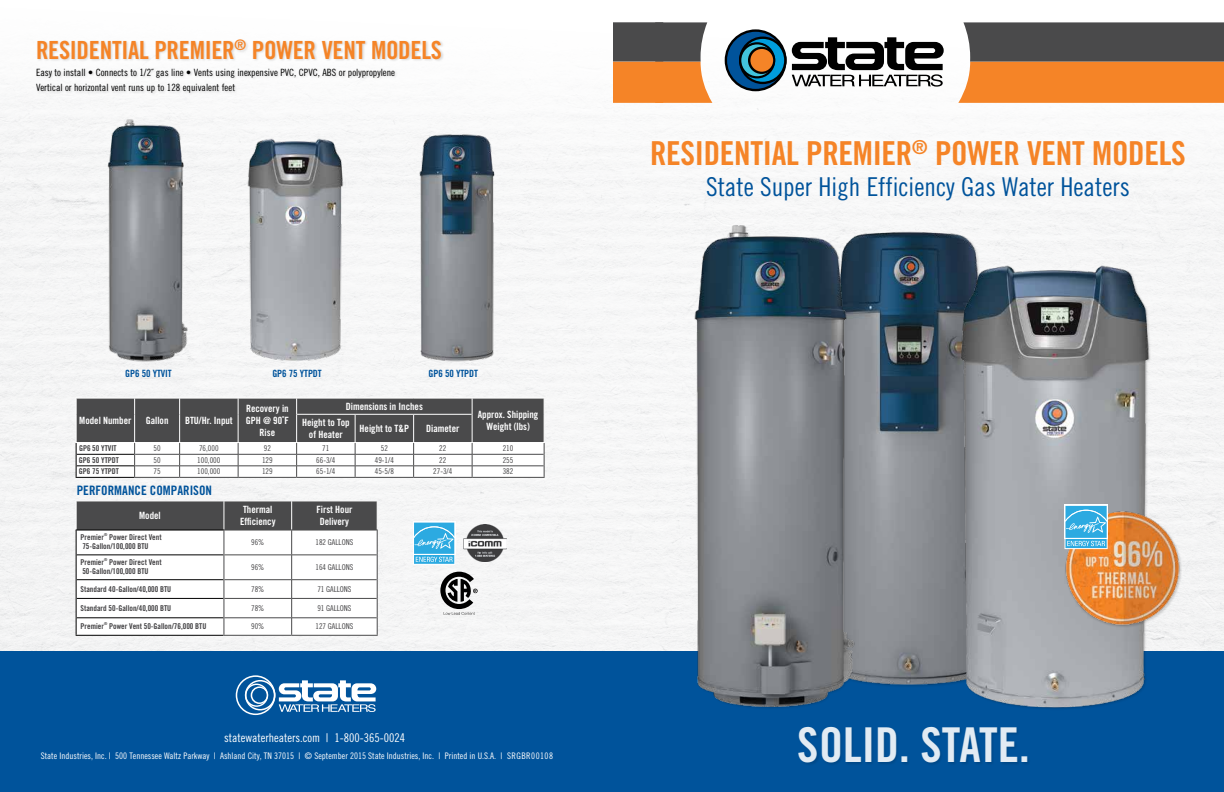
<style>
.page{position:relative;width:1224px;height:792px;background:#fff}
.page>*{position:absolute;margin:0;border:0;box-sizing:border-box;transform-origin:0 0}
.t1{font:48px "Trade Gothic LT Std Bd Cn 20";color:#fff}
.t2{font:33px "Trade Gothic LT Std Bd Cn 20";letter-spacing:-.01em;color:#f58427}
.t3{font:26px "Trade Gothic LT Std Cn 18";color:#00539b}
.t4{font:25px "Trade Gothic LT Std Bd Cn 20";letter-spacing:-.01em;color:#f58427}
.t5{font:13px "Trade Gothic LT Std Bd Cn 20";color:#00539b}
.t6{font:12px "Trade Gothic LT Std Cn 18";color:#fff}
.t7{font:10px/12px "Trade Gothic LT Std Bd Cn 20";color:#fff;text-align:center}
.t8{font:10px/15.5px "Trade Gothic LT Std Cn 18";color:#000}
.t9{font:10px "Trade Gothic LT Std Bd Cn 20";letter-spacing:-.01em;color:#00539b}
.t10{font:9px "Trade Gothic LT Std Cn 18";color:#fff}
.t11{font:8px/9.5px "Trade Gothic LT Std Bd Cn 20";color:#414042}
.t12{font:8px "Trade Gothic LT Std Cn 18";color:#414042}
.t13{font:4px "Trade Gothic LT Std Bd Cn 20";color:#414042}
</style>
<div class="page">
<img style="left:0;top:31px;width:1224px;height:621px">
<div style="left:36px;top:39px;width:409px;height:58px;background:#000;opacity:.15"></div>
<svg style="left:613px;top:22px;width:99px;height:81px;background:#aa754a"></svg>
<svg style="left:958px;top:22px;width:266px;height:81px;background:#a56e41"></svg>
<svg style="left:792px;top:37px;width:152px;height:50px"></svg>
<svg style="left:725px;top:29px;width:62px;height:62px"></svg>
<div style="left:727px;top:32px;width:57px;height:57px;background:#00539b;border-radius:50%"></div>
<svg style="left:739px;top:37px;width:48px;height:47px"></svg>
<svg style="left:741px;top:39px;width:43px;height:43px"></svg>
<svg style="left:739px;top:42px;width:36px;height:36px"></svg>
<svg style="left:741px;top:44px;width:32px;height:32px"></svg>
<svg style="left:748px;top:47px;width:27px;height:27px"></svg>
<div style="left:750px;top:49px;width:23px;height:23px;background:#f58427;border-radius:50%"></div>
<div style="left:0;top:652px;width:1224px;height:140px;background:#00539b"></div>
<img style="left:870px;top:215px;width:145px;height:471px">
<img style="left:682px;top:214px;width:188px;height:494px">
<img style="left:943px;top:250px;width:229px;height:459px">
<img style="left:406px;top:126px;width:94px;height:249px">
<img style="left:101px;top:114px;width:95px;height:255px">
<img style="left:240px;top:131px;width:114px;height:238px">
<img style="left:1024px;top:472px;width:197px;height:197px">
<div style="left:798px;top:726px;width:232px;height:40px;background:#000;opacity:.15"></div>
<hr style="left:76px;top:477px;width:58px;height:1px;background:#000">
<hr style="left:134px;top:477px;width:46px;height:1px;background:#4a4a4b">
<hr style="left:180px;top:477px;width:58px;height:1px;background:#4a4a4b">
<hr style="left:238px;top:477px;width:59px;height:1px;background:#4a4a4b">
<hr style="left:297px;top:477px;width:58px;height:1px;background:#4a4a4b">
<hr style="left:355px;top:477px;width:59px;height:1px;background:#4a4a4b">
<hr style="left:414px;top:477px;width:58px;height:1px;background:#4a4a4b">
<hr style="left:472px;top:477px;width:73px;height:1px;background:#4a4a4b">
<svg style="left:76px;top:398px;width:469px;height:79px"></svg>
<hr style="left:76px;top:442px;width:59px;height:1px;background:#fff">
<hr style="left:135px;top:442px;width:45px;height:1px;background:#fff">
<hr style="left:180px;top:442px;width:58px;height:1px;background:#fff">
<hr style="left:238px;top:442px;width:59px;height:1px;background:#fff">
<hr style="left:297px;top:442px;width:58px;height:1px;background:#fff">
<hr style="left:355px;top:442px;width:59px;height:1px;background:#fff">
<hr style="left:414px;top:442px;width:58px;height:1px;background:#fff">
<hr style="left:472px;top:442px;width:73px;height:1px;background:#fff">
<hr style="left:76px;top:635px;width:147px;height:1px;background:#000">
<hr style="left:223px;top:635px;width:69px;height:1px;background:#4a4a4b">
<hr style="left:292px;top:635px;width:86px;height:1px;background:#4a4a4b">
<svg style="left:76px;top:501px;width:302px;height:134px"></svg>
<div style="left:1064px;top:505px;width:44px;height:34px;background:#e7f5fb"></div>
<svg style="left:1064px;top:506px;width:44px;height:43px;background:#5ebde7"></svg>
<img style="left:463px;top:525px;width:43px;height:37px">
<svg style="left:440px;top:572px;width:38px;height:43px"></svg>
<div style="left:413px;top:522px;width:42px;height:33px;background:#acddf3"></div>
<svg style="left:413px;top:523px;width:42px;height:42px;background:#5cbde7"></svg>
<svg style="left:236px;top:675px;width:140px;height:40px"></svg>
<h3 class="t4" style="left:36px;top:35px;width:407px">RESIDENTIAL PREMIER<sup>®</sup> POWER VENT MODELS</h3>
<p class="t8" style="left:36px;top:64px;width:361px">Easy to install • Connects to 1/2˝ gas line • Vents using inexpensive PVC, CPVC, ABS or polypropylene<br>Vertical or horizontal vent runs up to 128 equivalent feet</p>
<p class="t9" style="left:125px;top:367px;width:48px">GP6 50 YTVIT</p>
<p class="t9" style="left:272px;top:367px;width:51px">GP6 75 YTPDT</p>
<p class="t9" style="left:429px;top:367px;width:51px">GP6 50 YTPDT</p>
<p class="t7" style="left:79px;top:414px;width:54px">Model Number</p>
<p class="t7" style="left:146px;top:414px;width:24px">Gallon</p>
<p class="t7" style="left:185px;top:414px;width:49px">BTU/Hr. Input</p>
<p class="t7" style="left:246px;top:402px;width:44px">Recovery in<br>GPH @ 90˚F<br>Rise</p>
<p class="t7" style="left:346px;top:400px;width:79px">Dimensions in Inches</p>
<p class="t7" style="left:302px;top:416px;width:49px">Height to Top of Heater</p>
<p class="t7" style="left:360px;top:422px;width:51px">Height to T&amp;P</p>
<p class="t7" style="left:426px;top:422px;width:35px">Diameter</p>
<p class="t7" style="left:478px;top:408px;width:62px">Approx. Shipping<br>Weight (lbs)</p>
<p class="t11" style="left:79px;top:444px;width:39px">GP6 50 YTVIT</p>
<p class="t12" style="left:154px;top:444px;width:9px">50</p>
<p class="t12" style="left:199px;top:444px;width:21px">76,000</p>
<p class="t12" style="left:264px;top:444px;width:9px">92</p>
<p class="t12" style="left:322px;top:444px;width:9px">71</p>
<p class="t12" style="left:381px;top:444px;width:9px">52</p>
<p class="t12" style="left:439px;top:444px;width:9px">22</p>
<p class="t12" style="left:503px;top:444px;width:12px">210</p>
<p class="t11" style="left:79px;top:455px;width:41px">GP6 50 YTPDT</p>
<p class="t12" style="left:154px;top:455px;width:9px">50</p>
<p class="t12" style="left:197px;top:455px;width:25px">100,000</p>
<p class="t12" style="left:262px;top:455px;width:12px">129</p>
<p class="t12" style="left:316px;top:455px;width:21px">66-3/4</p>
<p class="t12" style="left:375px;top:455px;width:21px">49-1/4</p>
<p class="t12" style="left:439px;top:455px;width:9px">22</p>
<p class="t12" style="left:503px;top:455px;width:12px">255</p>
<p class="t11" style="left:79px;top:467px;width:41px">GP6 75 YTPDT</p>
<p class="t12" style="left:154px;top:467px;width:9px">75</p>
<p class="t12" style="left:197px;top:467px;width:25px">100,000</p>
<p class="t12" style="left:262px;top:467px;width:12px">129</p>
<p class="t12" style="left:316px;top:467px;width:21px">65-1/4</p>
<p class="t12" style="left:375px;top:467px;width:21px">45-5/8</p>
<p class="t12" style="left:433px;top:467px;width:21px">27-3/4</p>
<p class="t12" style="left:503px;top:467px;width:12px">382</p>
<p class="t7" style="left:139px;top:509px;width:23px">Model</p>
<p class="t7" style="left:240px;top:503px;width:37px">Thermal<br>Efficiency</p>
<p class="t7" style="left:316px;top:503px;width:38px">First Hour<br>Delivery</p>
<p class="t11" style="left:81px;top:532px;width:25px">Premier</p>
<p class="t13" style="left:104px;top:532px;width:5px">®</p>
<h3 class="t5" style="left:77px;top:482px;width:137px">PERFORMANCE COMPARISON</h3>
<p class="t11" style="left:82px;top:532px;width:81px;text-indent:27px">Power Direct Vent<br>75-Gallon/100,000 BTU</p>
<p class="t12" style="left:251px;top:538px;width:15px">96%</p>
<p class="t12" style="left:316px;top:538px;width:39px">182 GALLONS</p>
<p class="t11" style="left:81px;top:557px;width:25px">Premier</p>
<p class="t13" style="left:104px;top:557px;width:5px">®</p>
<p class="t11" style="left:82px;top:557px;width:81px;text-indent:27px">Power Direct Vent<br>50-Gallon/100,000 BTU</p>
<p class="t12" style="left:251px;top:563px;width:15px">96%</p>
<p class="t12" style="left:316px;top:563px;width:39px">164 GALLONS</p>
<p class="t11" style="left:81px;top:584px;width:92px">Standard 40-Gallon/40,000 BTU</p>
<p class="t12" style="left:251px;top:584px;width:15px">78%</p>
<p class="t12" style="left:317px;top:584px;width:36px">71 GALLONS</p>
<p class="t11" style="left:81px;top:603px;width:92px">Standard 50-Gallon/40,000 BTU</p>
<p class="t12" style="left:251px;top:603px;width:15px">78%</p>
<p class="t12" style="left:317px;top:603px;width:36px">91 GALLONS</p>
<p class="t11" style="left:81px;top:621px;width:25px">Premier</p>
<p class="t13" style="left:104px;top:621px;width:5px">®</p>
<p class="t11" style="left:109px;top:621px;width:99px">Power Vent 50-Gallon/76,000 BTU</p>
<p class="t12" style="left:251px;top:622px;width:15px">90%</p>
<p class="t12" style="left:316px;top:622px;width:39px">127 GALLONS</p>
<h3 class="t6" style="left:224px;top:730px;width:182px">statewaterheaters.com | 1-800-365-0024</h3>
<p class="t10" style="left:41px;top:750px;width:514px">State Industries, Inc. | 500 Tennessee Waltz Parkway | Ashland City, TN 37015 | © September 2015 State Industries, Inc. | Printed in U.S.A. | SRGBR00108</p>
<h2 class="t2" style="left:650px;top:133px;width:537px">RESIDENTIAL PREMIER<sup>®</sup> POWER VENT MODELS</h2>
<h3 class="t3" style="left:706px;top:171px;width:425px">State Super High Efficiency Gas Water Heaters</h3>
<h1 class="t1" style="left:798px;top:715px;width:233px">SOLID. STATE.</h1>
</div>
